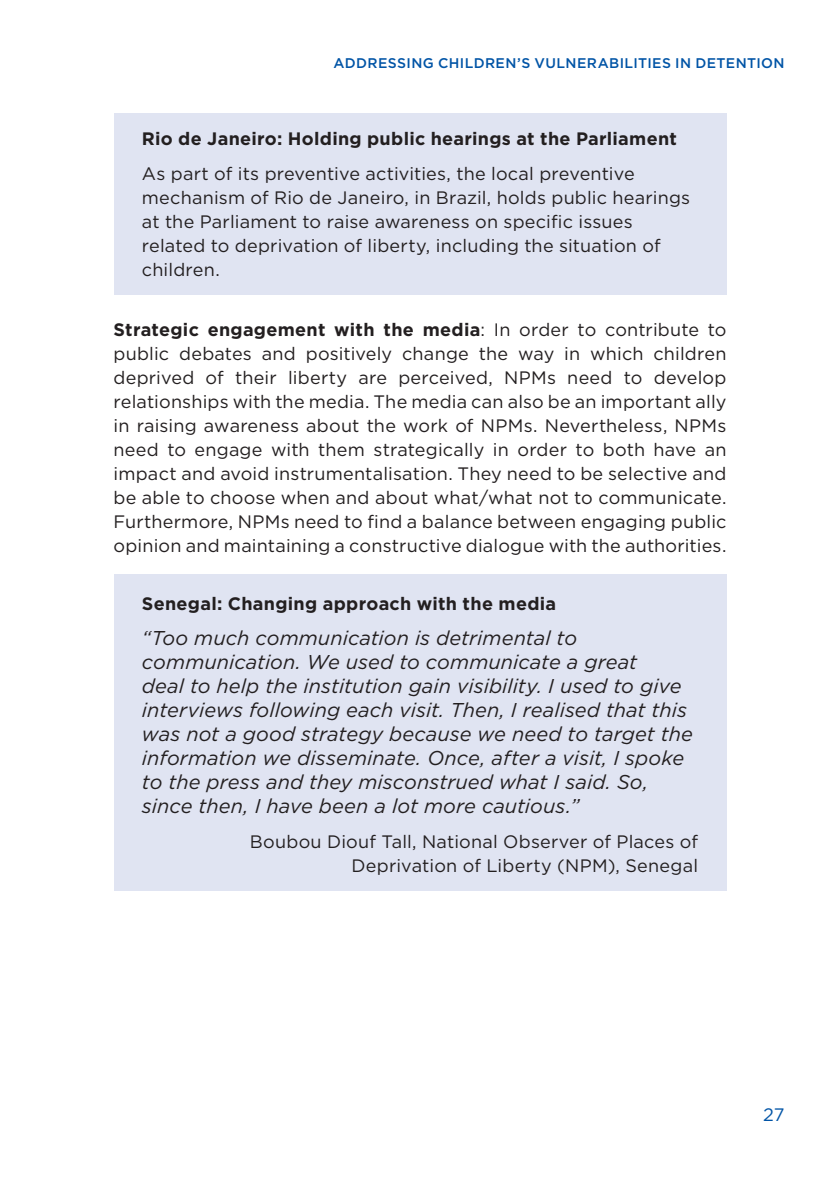
<style>
.page{position:relative;width:840px;height:1191px;background:#fff}
.page>*{position:absolute;margin:0;border:0;box-sizing:border-box;transform-origin:0 0}
.box_text_indented_it{font:italic 20px/24px "Gotham";letter-spacing:.005em;color:#231f20}
.body_gotham{font:18px/24px "Gotham";letter-spacing:.01em;color:#231f20;text-align:justify}
.box_text{font:18px/24px "Gotham";letter-spacing:.01em;color:#231f20}
.box_head_1{font:700 18px "Gotham";letter-spacing:.015em;color:#231f20}
.author_quotes{font:18px/24px "Gotham";letter-spacing:.01em;color:#231f20;text-align:right}
.t1{font:18px "Gotham";color:#0154a6}
.t2{font:500 14px "Gotham";letter-spacing:.03em;color:#0154a6}
.s1{font-weight:700}
</style>
<div class="page">
<div style="left:113px;top:113px;width:613px;height:182px;background:#e0e4f2"></div>
<div style="left:113px;top:574px;width:613px;height:317px;background:#e0e4f2"></div>
<p class="t2" style="left:333px;top:54px;width:452px">ADDRESSING CHILDREN’S VULNERABILITIES IN DETENTION</p>
<p class="box_head_1" style="left:142px;top:128px;width:536px">Rio de Janeiro: Holding public hearings at the Parliament</p>
<p class="box_text" style="left:142px;top:162px;width:549px">As part of its preventive activities, the local preventive mechanism of Rio de Janeiro, in Brazil, holds public hearings at the Parliament to raise awareness on specific issues related to deprivation of liberty, including the situation of children.</p>
<p class="body_gotham" style="left:113px;top:317px;width:614px"><span class="s1">Strategic engagement with the media</span>: In order to contribute to public debates and positively change the way in which children deprived of their liberty are perceived, NPMs need to develop relationships with the media. The media can also be an important ally in raising awareness about the work of NPMs. Nevertheless, NPMs need to engage with them strategically in order to both have an impact and avoid instrumentalisation. They need to be selective and be able to choose when and about what/what not to communicate.<br>Furthermore, NPMs need to find a balance between engaging public opinion and maintaining a constructive dialogue with the authorities.</p>
<p class="box_head_1" style="left:142px;top:592px;width:415px">Senegal: Changing approach with the media</p>
<p class="box_text_indented_it" style="left:142px;top:626px;width:552px">“Too much communication is detrimental to communication. We used to communicate a great<br>deal to help the institution gain visibility. I used to give interviews following each visit. Then, I realised that this was not a good strategy because we need to target the information we disseminate. Once, after a visit, I spoke to the press and they misconstrued what I said. So, since then, I have been a lot more cautious.”</p>
<p class="author_quotes" style="left:250px;top:830px;width:449px">Boubou Diouf Tall, National Observer of Places of<br>Deprivation of Liberty (NPM), Senegal</p>
<p class="t1" style="left:762px;top:1103px;width:23px">27</p>
</div>
